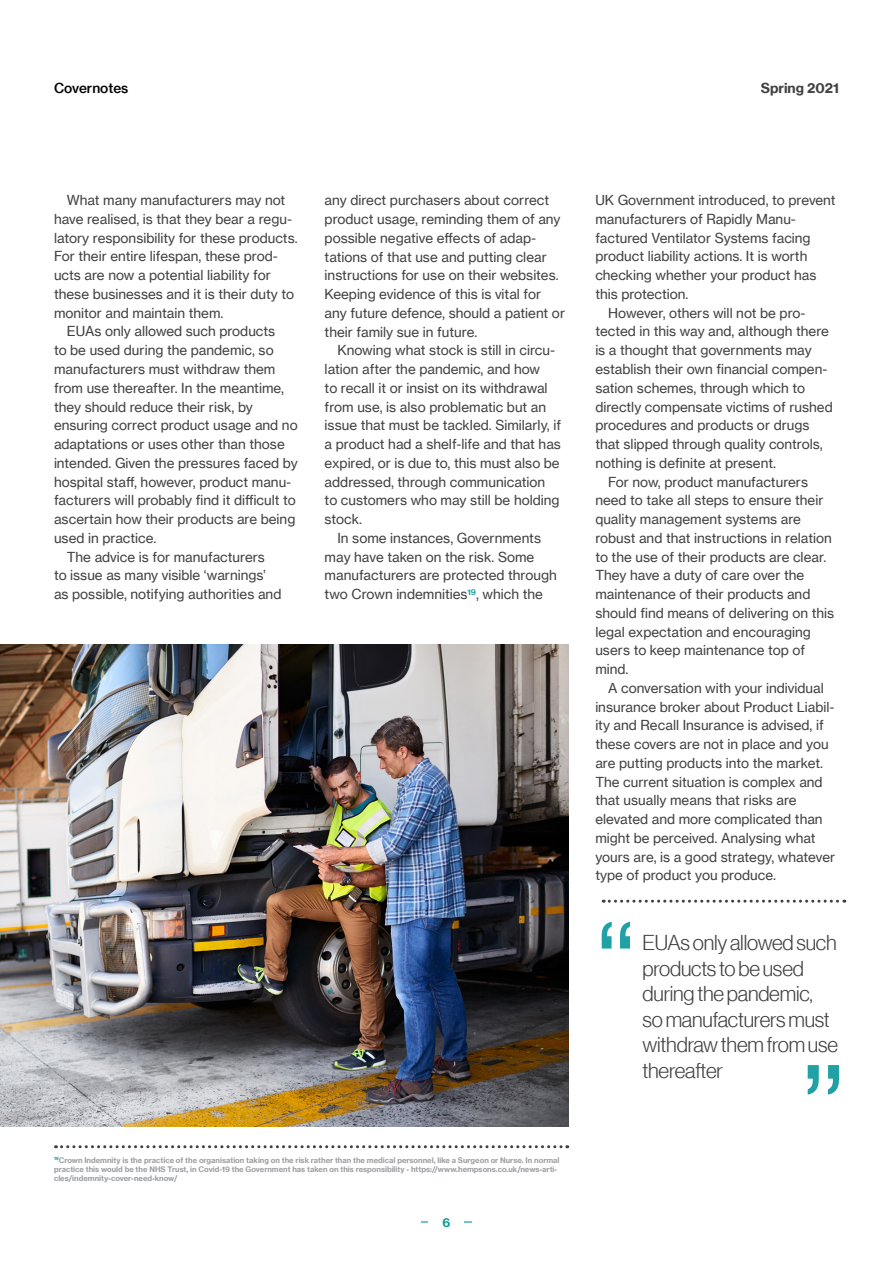
<style>
.page{position:relative;width:893px;height:1263px;background:#fff}
.page>*{position:absolute;margin:0;border:0;box-sizing:border-box;transform-origin:0 0}
.t1{font:21px/25.5px "N Haas Grotesk DS Pro 45 Lt";letter-spacing:-.01em;color:#414042}
.t2{font:13.5px/18.8px "N Haas Grotesk TX Pro 55 Rg";color:#414042}
.t3{font:13.5px "N Haas Grotesk TX Pro 75 Bd";color:#414042}
.t4{font:13.5px "N Haas Grotesk TX Pro 65 Md";color:#000}
.t5{font:12px "N Haas Grotesk TX Pro 75 Bd";color:#08979c}
.t6{font:7.5px/9px "N Haas Grotesk TX Pro 75 Bd";color:#9d9fa2}
</style>
<div class="page">
<hr style="left:421px;top:1221px;width:51px;height:1px;background:#08979c">
<div style="left:429px;top:1181px;width:35px;height:82px;background:#fff"></div>
<svg style="left:56px;top:1145px;width:512px;height:3px"></svg>
<svg style="left:603px;top:900px;width:242px;height:3px"></svg>
<svg style="left:602px;top:922px;width:28px;height:26px"></svg>
<svg style="left:808px;top:1065px;width:31px;height:29px"></svg>
<img style="left:0;top:644px;width:568px;height:483px">
<p class="t4" style="left:54px;top:79px;width:76px">Covernotes</p>
<p class="t3" style="left:761px;top:79px;width:80px">Spring 2021</p>
<p class="t2" style="left:67px;top:191px;width:220px">What many manufacturers may not</p>
<p class="t2" style="left:54px;top:210px;width:240px">have realised, is that they bear a regu-</p>
<p class="t2" style="left:54px;top:228px;width:245px">latory responsibility for these products.</p>
<p class="t2" style="left:54px;top:247px;width:225px">For their entire lifespan, these prod-</p>
<p class="t2" style="left:54px;top:266px;width:218px">ucts are now a potential liability for</p>
<p class="t2" style="left:54px;top:285px;width:242px">these businesses and it is their duty to</p>
<p class="t2" style="left:54px;top:303px;width:171px">monitor and maintain them.</p>
<p class="t2" style="left:67px;top:322px;width:210px">EUAs only allowed such products</p>
<p class="t2" style="left:54px;top:341px;width:221px">to be used during the pandemic, so</p>
<p class="t2" style="left:54px;top:360px;width:223px">manufacturers must withdraw them</p>
<p class="t2" style="left:54px;top:378px;width:232px">from use thereafter. In the meantime,</p>
<p class="t2" style="left:54px;top:397px;width:200px">they should reduce their risk, by</p>
<p class="t2" style="left:54px;top:416px;width:245px">ensuring correct product usage and no</p>
<p class="t2" style="left:54px;top:435px;width:232px">adaptations or uses other than those</p>
<p class="t2" style="left:54px;top:453px;width:245px">intended. Given the pressures faced by</p>
<p class="t2" style="left:54px;top:472px;width:239px">hospital staff, however, product manu-</p>
<p class="t2" style="left:54px;top:491px;width:243px">facturers will probably find it difficult to</p>
<p class="t2" style="left:54px;top:510px;width:243px">ascertain how their products are being</p>
<p class="t2" style="left:54px;top:528px;width:104px">used in practice.</p>
<p class="t2" style="left:67px;top:547px;width:200px">The advice is for manufacturers</p>
<p class="t2" style="left:54px;top:566px;width:213px">to issue as many visible ‘warnings’</p>
<p class="t2" style="left:54px;top:585px;width:229px">as possible, notifying authorities and</p>
<p class="t2" style="left:325px;top:191px;width:242px">any direct purchasers about correct product usage, reminding them of any possible negative effects of adap&shy;tations of that use and putting clear instructions for use on their websites.<br>Keeping evidence of this is vital for any future defence, should a patient or their family sue in future.</p>
<p class="t2" style="left:325px;top:341px;width:238px;text-indent:13px">Knowing what stock is still in circu&shy;lation after the pandemic, and how<br>to recall it or insist on its withdrawal from use, is also problematic but an issue that must be tackled. Similarly, if a product had a shelf-life and that has expired, or is due to, this must also be addressed, through communication to customers who may still be holding stock.</p>
<p class="t2" style="left:325px;top:528px;width:234px;text-indent:13px">In some instances, Governments may have taken on the risk. Some manufacturers are protected through two Crown indemnities<sup>19</sup>, which the</p>
<p class="t2" style="left:595px;top:191px;width:242px">UK Government introduced, to prevent</p>
<p class="t2" style="left:595px;top:210px;width:202px">manufacturers of Rapidly Manu-</p>
<p class="t2" style="left:595px;top:228px;width:217px">factured Ventilator Systems facing</p>
<p class="t2" style="left:595px;top:247px;width:214px">product liability actions. It is worth</p>
<p class="t2" style="left:595px;top:266px;width:223px">checking whether your product has</p>
<p class="t2" style="left:595px;top:285px;width:95px">this protection.</p>
<p class="t2" style="left:608px;top:303px;width:199px">However, others will not be pro-</p>
<p class="t2" style="left:595px;top:322px;width:235px">tected in this way and, although there</p>
<p class="t2" style="left:595px;top:341px;width:218px">is a thought that governments may</p>
<p class="t2" style="left:595px;top:360px;width:234px">establish their own financial compen-</p>
<p class="t2" style="left:595px;top:378px;width:211px">sation schemes, through which to</p>
<p class="t2" style="left:595px;top:397px;width:239px">directly compensate victims of rushed</p>
<p class="t2" style="left:595px;top:416px;width:216px">procedures and products or drugs</p>
<p class="t2" style="left:595px;top:435px;width:229px">that slipped through quality controls,</p>
<p class="t2" style="left:595px;top:453px;width:182px">nothing is definite at present.</p>
<p class="t2" style="left:608px;top:472px;width:202px">For now, product manufacturers</p>
<p class="t2" style="left:595px;top:491px;width:230px">need to take all steps to ensure their</p>
<p class="t2" style="left:595px;top:510px;width:207px">quality management systems are</p>
<p class="t2" style="left:595px;top:528px;width:238px">robust and that instructions in relation</p>
<p class="t2" style="left:595px;top:547px;width:232px">to the use of their products are clear.</p>
<p class="t2" style="left:595px;top:566px;width:210px">They have a duty of care over the</p>
<p class="t2" style="left:595px;top:585px;width:217px">maintenance of their products and</p>
<p class="t2" style="left:595px;top:603px;width:240px">should find means of delivering on this</p>
<p class="t2" style="left:595px;top:622px;width:217px">legal expectation and encouraging</p>
<p class="t2" style="left:595px;top:641px;width:211px">users to keep maintenance top of</p>
<p class="t2" style="left:595px;top:660px;width:35px">mind.</p>
<p class="t2" style="left:608px;top:678px;width:217px">A conversation with your individual</p>
<p class="t2" style="left:595px;top:697px;width:241px">insurance broker about Product Liabil-</p>
<p class="t2" style="left:595px;top:716px;width:230px">ity and Recall Insurance is advised, if</p>
<p class="t2" style="left:595px;top:735px;width:235px">these covers are not in place and you</p>
<p class="t2" style="left:595px;top:753px;width:229px">are putting products into the market.</p>
<p class="t2" style="left:595px;top:772px;width:229px">The current situation is complex and</p>
<p class="t2" style="left:595px;top:791px;width:203px">that usually means that risks are</p>
<p class="t2" style="left:595px;top:810px;width:229px">elevated and more complicated than</p>
<p class="t2" style="left:595px;top:828px;width:222px">might be perceived. Analysing what</p>
<p class="t2" style="left:595px;top:847px;width:241px">yours are, is a good strategy, whatever</p>
<p class="t2" style="left:595px;top:866px;width:182px">type of product you produce.</p>
<h1 class="t1" style="left:642px;top:930px;width:197px">EUAs only allowed such products to be used during the pandemic, so manufacturers must withdraw them from use thereafter</h1>
<p class="t6" style="left:54px;top:1155px;width:507px"><sup>19</sup>Crown Indemnity is the practice of the organisation taking on the risk rather than the medical personnel, like a Surgeon or Nurse. In normal practice this would be the NHS Trust, in Covid-19 the Government has taken on this responsibility - https://www.hempsons.co.uk/news-arti&shy;cles/indemnity-cover-need-know/</p>
<p class="t5" style="left:443px;top:1215px;width:9px">6</p>
</div>
